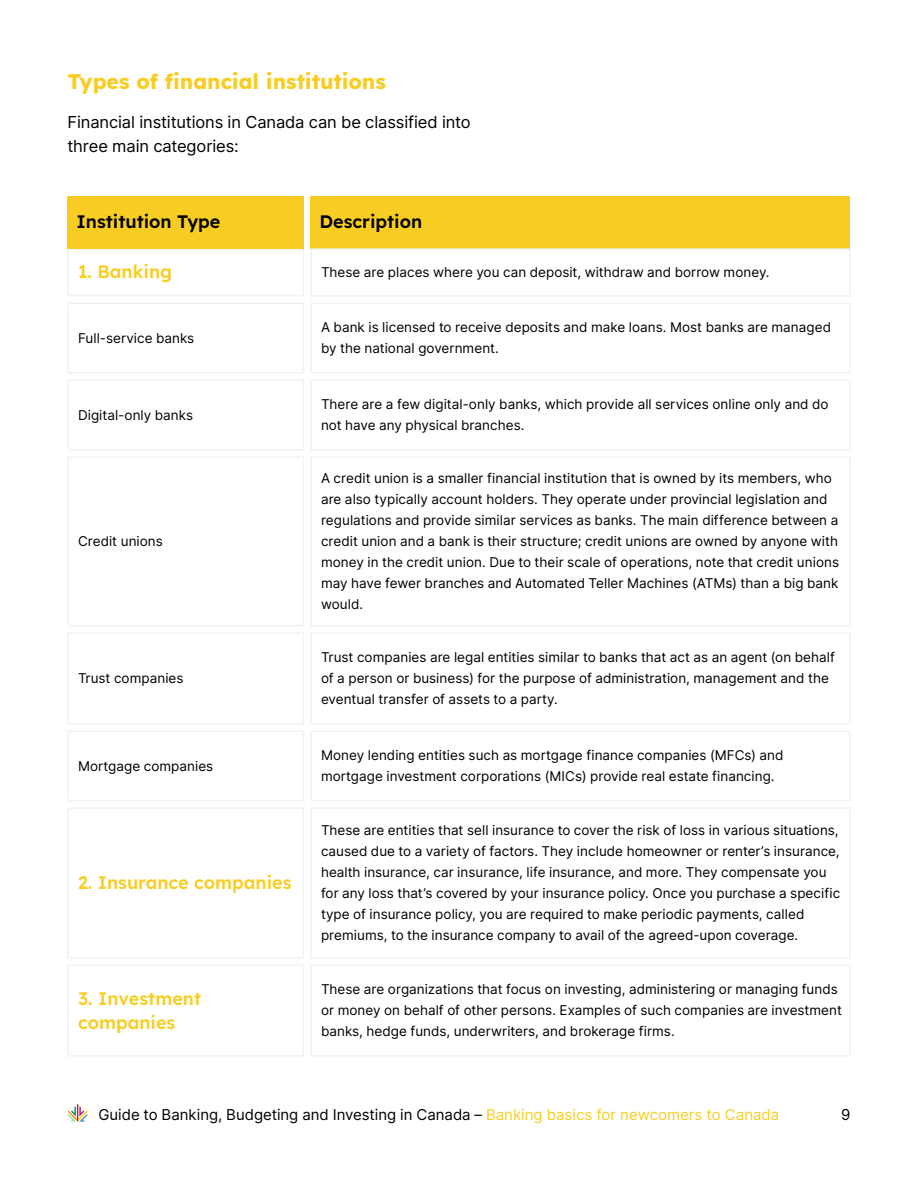
<style>
.page{position:relative;width:918px;height:1188px;background:#fff}
.page>*{position:absolute;margin:0;border:0;box-sizing:border-box;transform-origin:0 0}
.t1{font:700 21px "Lexend";letter-spacing:-.005em;color:#f8cd23}
.t2{font:600 18px/24px "Lexend";color:#f8cd23}
.t3{font:600 18px "Lexend";color:#000}
.t4{font:16.5px/24px "Inter";letter-spacing:-.005em;color:#000}
.t5{font:15px "Inter";color:#000}
.t6{font:13.5px/21px "Inter";letter-spacing:.005em;color:#000}
.s1{color:#f8cd23}
</style>
<div class="page">
<svg style="left:68px;top:1104px;width:20px;height:18px"></svg>
<div style="left:68px;top:248px;width:236px;height:48px;border:2px solid #edf3f7"></div>
<div style="left:68px;top:196px;width:236px;height:52px;background:#f8cd23"></div>
<div style="left:310px;top:196px;width:540px;height:52px;background:#f8cd23"></div>
<div style="left:68px;top:303px;width:236px;height:71px;border:2px solid #edf3f7"></div>
<div style="left:310px;top:248px;width:540px;height:49px;border:2px solid #edf3f7"></div>
<div style="left:310px;top:303px;width:540px;height:71px;border:2px solid #edf3f7"></div>
<div style="left:68px;top:380px;width:236px;height:70px;border:2px solid #edf3f7"></div>
<div style="left:310px;top:380px;width:540px;height:70px;border:2px solid #edf3f7"></div>
<div style="left:68px;top:457px;width:236px;height:169px;border:2px solid #edf3f7"></div>
<div style="left:310px;top:457px;width:540px;height:169px;border:2px solid #edf3f7"></div>
<div style="left:68px;top:632px;width:236px;height:92px;border:2px solid #edf3f7"></div>
<div style="left:310px;top:632px;width:540px;height:92px;border:2px solid #edf3f7"></div>
<div style="left:68px;top:731px;width:236px;height:70px;border:2px solid #edf3f7"></div>
<div style="left:310px;top:731px;width:540px;height:70px;border:2px solid #edf3f7"></div>
<div style="left:68px;top:808px;width:236px;height:150px;border:2px solid #edf3f7"></div>
<div style="left:310px;top:808px;width:540px;height:150px;border:2px solid #edf3f7"></div>
<div style="left:68px;top:965px;width:236px;height:92px;border:2px solid #edf3f7"></div>
<div style="left:310px;top:965px;width:540px;height:92px;border:2px solid #edf3f7"></div>
<h1 class="t1" style="left:68px;top:64px;width:320px">Types of financial institutions</h1>
<p class="t4" style="left:68px;top:109px;width:405px">Financial institutions in Canada can be classified into three main categories:</p>
<h2 class="t3" style="left:76px;top:208px;width:146px">Institution Type</h2>
<h2 class="t3" style="left:320px;top:208px;width:104px">Description</h2>
<h2 class="t2" style="left:78px;top:259px;width:96px">1. Banking</h2>
<p class="t6" style="left:78px;top:327px;width:118px">Full-service banks</p>
<p class="t6" style="left:321px;top:262px;width:450px">These are places where you can deposit, withdraw and borrow money.</p>
<p class="t6" style="left:321px;top:317px;width:512px">A bank is licensed to receive deposits and make loans. Most banks are managed by the national government.</p>
<p class="t6" style="left:78px;top:404px;width:117px">Digital-only banks</p>
<p class="t6" style="left:321px;top:394px;width:509px">There are a few digital-only banks, which provide all services online only and do not have any physical branches.</p>
<p class="t6" style="left:78px;top:531px;width:86px">Credit unions</p>
<p class="t6" style="left:78px;top:668px;width:107px">Trust companies</p>
<p class="t6" style="left:321px;top:468px;width:520px">A credit union is a smaller financial institution that is owned by its members, who are also typically account holders. They operate under provincial legislation and regulations and provide similar services as banks. The main difference between a credit union and a bank is their structure; credit unions are owned by anyone with money in the credit union. Due to their scale of operations, note that credit unions may have fewer branches and Automated Teller Machines (ATMs) than a big bank would.</p>
<p class="t6" style="left:321px;top:647px;width:515px">Trust companies are legal entities similar to banks that act as an agent (on behalf of a person or business) for the purpose of administration, management and the eventual transfer of assets to a party.</p>
<p class="t6" style="left:78px;top:755px;width:137px">Mortgage companies</p>
<p class="t6" style="left:321px;top:745px;width:464px">Money lending entities such as mortgage finance companies (MFCs) and mortgage investment corporations (MICs) provide real estate financing.</p>
<h2 class="t2" style="left:78px;top:870px;width:215px">2. Insurance companies</h2>
<p class="t6" style="left:321px;top:820px;width:521px">These are entities that sell insurance to cover the risk of loss in various situations, caused due to a variety of factors. They include homeowner or renter’s insurance, health insurance, car insurance, life insurance, and more. They compensate you for any loss that’s covered by your insurance policy. Once you purchase a specific type of insurance policy, you are required to make periodic payments, called premiums, to the insurance company to avail of the agreed-upon coverage.</p>
<h2 class="t2" style="left:78px;top:985px;width:125px">3. Investment companies</h2>
<p class="t6" style="left:321px;top:979px;width:522px">These are organizations that focus on investing, administering or managing funds or money on behalf of other persons. Examples of such companies are investment banks, hedge funds, underwriters, and brokerage firms.</p>
<p class="t5" style="left:98px;top:1104px;width:683px">Guide to Banking, Budgeting and Investing in Canada – <span class="s1">Banking basics for newcomers to Canada</span></p>
<p class="t5" style="left:841px;top:1104px;width:11px">9</p>
</div>
